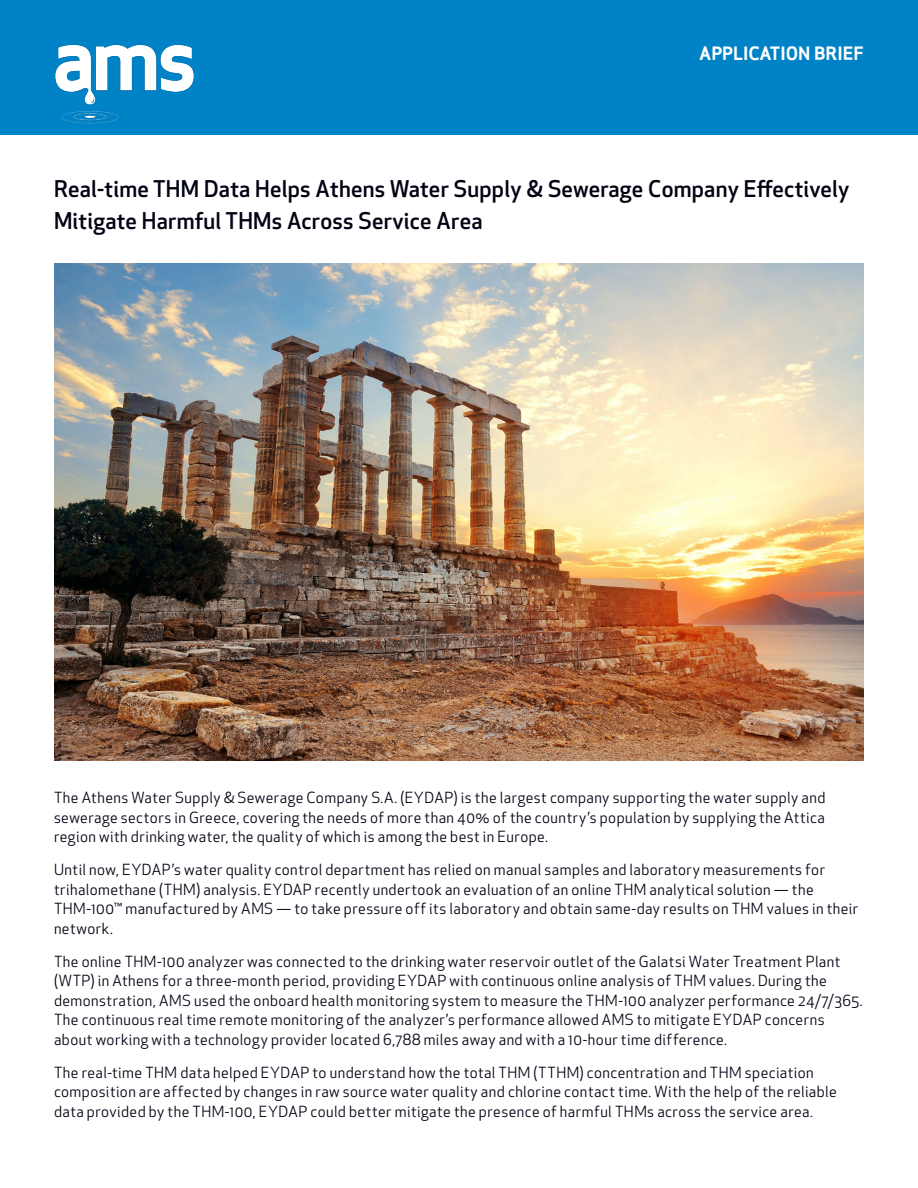
<style>
.page{position:relative;width:918px;height:1188px;background:#fff}
.page>*{position:absolute;margin:0;border:0;box-sizing:border-box;transform-origin:0 0}
.t1{font:500 22.5px/31.5px "Apex New";letter-spacing:.01em;color:#000212}
.t2{font:700 18px "Apex Sans";color:#fff}
.t3{font:15px/19.5px "Apex New";letter-spacing:.03em;color:#000212}
</style>
<div class="page">
<div style="left:0;top:0;width:918px;height:135px;background:#0082c6"></div>
<img style="left:54px;top:263px;width:810px;height:497px">
<img style="left:55px;top:45px;width:139px;height:79px">
<p class="t2" style="left:699px;top:42px;width:166px">APPLICATION BRIEF</p>
<p class="t1" style="left:54px;top:173px;width:797px">Real-time THM Data Helps Athens Water Supply &amp; Sewerage Company Effectively<br>Mitigate Harmful THMs Across Service Area</p>
<p class="t3" style="left:54px;top:788px;width:773px;text-align:justify">The Athens Water Supply &amp; Sewerage Company S.A. (EYDAP) is the largest company supporting the water supply and sewerage sectors in Greece, covering the needs of more than 40% of the country’s population by supplying the Attica region with drinking water, the quality of which is among the best in Europe.</p>
<p class="t3" style="left:54px;top:860px;width:806px">Until now, EYDAP’s water quality control department has relied on manual samples and laboratory measurements for trihalomethane (THM) analysis. EYDAP recently undertook an evaluation of an online THM analytical solution — the THM-100™ manufactured by AMS — to take pressure off its laboratory and obtain same-day results on THM values in their network.</p>
<p class="t3" style="left:54px;top:952px;width:810px">The online THM-100 analyzer was connected to the drinking water reservoir outlet of the Galatsi Water Treatment Plant (WTP) in Athens for a three-month period, providing EYDAP with continuous online analysis of THM values. During the demonstration, AMS used the onboard health monitoring system to measure the THM-100 analyzer performance 24/7/365.<br>The continuous real time remote monitoring of the analyzer’s performance allowed AMS to mitigate EYDAP concerns about working with a technology provider located 6,788 miles away and with a 10-hour time difference.</p>
<p class="t3" style="left:54px;top:1063px;width:784px">The real-time THM data helped EYDAP to understand how the total THM (TTHM) concentration and THM speciation composition are affected by changes in raw source water quality and chlorine contact time. With the help of the reliable data provided by the THM-100, EYDAP could better mitigate the presence of harmful THMs across the service area.</p>
</div>
